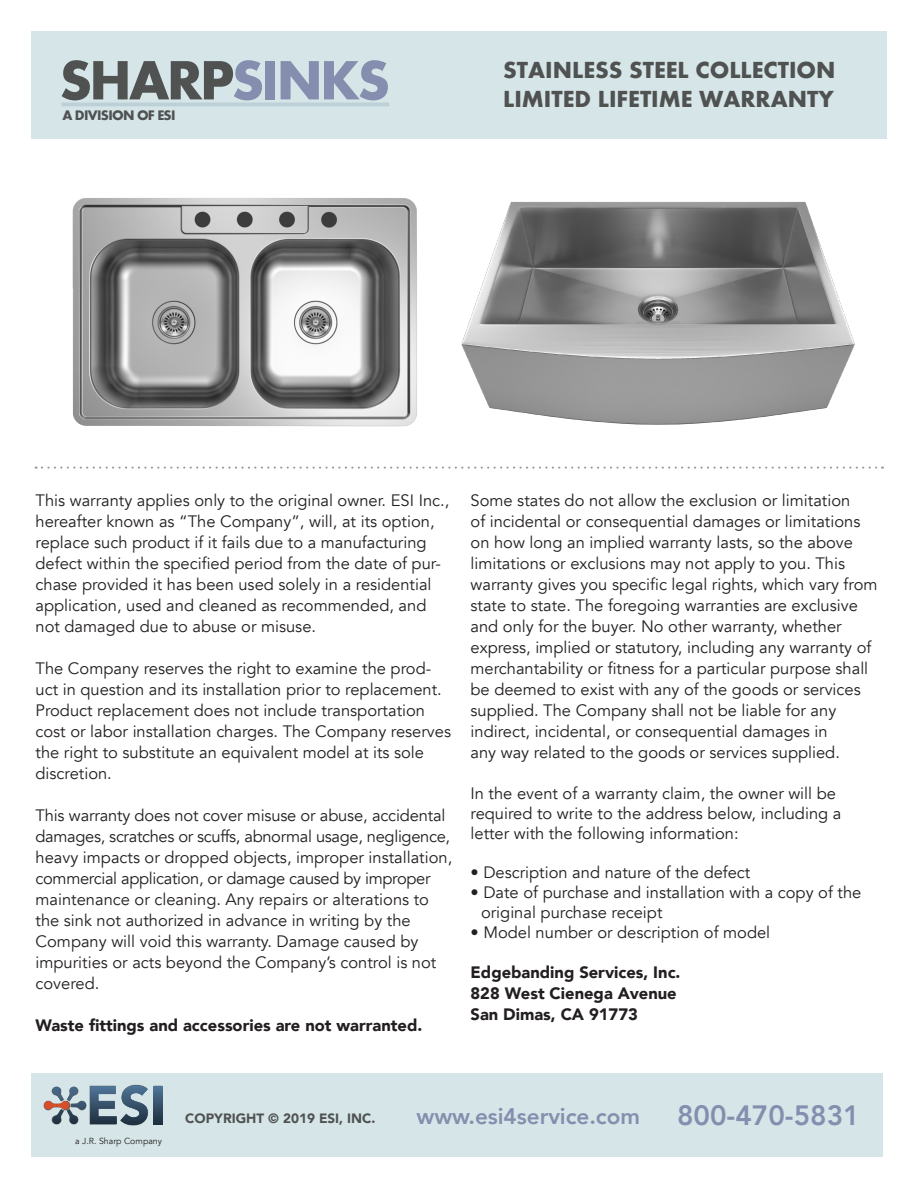
<style>
.page{position:relative;width:918px;height:1188px;background:#fff}
.page>*{position:absolute;margin:0;border:0;box-sizing:border-box;transform-origin:0 0}
.t1{font:700 57.45px "Aharoni";letter-spacing:-.05em;color:#505252}
.t2{font:800 27.9px "Avenir";color:#858eae}
.t3{font:700 24px/28.8px "Aharoni";color:#505252}
.t4{font:800 22.5px "Avenir";letter-spacing:-.005em;color:#858eae}
.t5{font:16.5px/21px "Avenir";color:#231f20}
.t6{font:900 16.5px "Avenir";color:#231f20}
.t7{font:700 14.25px "Aharoni";letter-spacing:-.05em;color:#505252}
.t8{font:900 13.5px "Avenir";color:#505252}
.t9{font:8.85px "Avenir";color:#231f20}
.s1{color:#858eae}
</style>
<div class="page">
<div style="left:31px;top:32px;width:856px;height:107px;background:#d6e6e8"></div>
<hr style="left:61px;top:103px;width:328px;height:3px;background:#bdcfd7">
<svg style="left:36px;top:467px;width:847px;height:2px"></svg>
<div style="left:31px;top:1074px;width:852px;height:83px;background:#d6e6e8"></div>
<img style="left:129px;top:1085px;width:34px;height:41px">
<svg style="left:154px;top:1086px;width:8px;height:38px"></svg>
<svg style="left:44px;top:1085px;width:104px;height:40px"></svg>
<img style="left:72px;top:198px;width:345px;height:229px">
<img style="left:461px;top:202px;width:394px;height:223px">
<p class="t1" style="left:59px;top:57px;width:332px">SHARP<span class="s1">SINKS</span></p>
<p class="t7" style="left:62px;top:110px;width:115px">A DIVISION OF ESI</p>
<p class="t3" style="left:503px;top:58px;width:334px">STAINLESS STEEL COLLECTION<br>LIMITED LIFETIME WARRANTY</p>
<p class="t5" style="left:36px;top:490px;width:415px">This warranty applies only to the original owner. ESI Inc., hereafter known as “The Company”, will, at its option, replace such product if it fails due to a manufacturing defect within the specified period from the date of pur&shy;chase provided it has been used solely in a residential application, used and cleaned as recommended, and not damaged due to abuse or misuse.</p>
<p class="t5" style="left:36px;top:658px;width:417px">The Company reserves the right to examine the prod&shy;uct in question and its installation prior to replacement.<br>Product replacement does not include transportation cost or labor installation charges. The Company reserves the right to substitute an equivalent model at its sole discretion.</p>
<p class="t5" style="left:36px;top:805px;width:418px">This warranty does not cover misuse or abuse, accidental damages, scratches or scuffs, abnormal usage, negligence, heavy impacts or dropped objects, improper installation, commercial application, or damage caused by improper maintenance or cleaning. Any repairs or alterations to the sink not authorized in advance in writing by the Company will void this warranty. Damage caused by impurities or acts beyond the Company’s control is not covered.</p>
<p class="t6" style="left:36px;top:1011px;width:388px">Waste fittings and accessories are not warranted.</p>
<p class="t5" style="left:471px;top:490px;width:408px">Some states do not allow the exclusion or limitation<br>of incidental or consequential damages or limitations on how long an implied warranty lasts, so the above limitations or exclusions may not apply to you. This warranty gives you specific legal rights, which vary from state to state. The foregoing warranties are exclusive and only for the buyer. No other warranty, whether express, implied or statutory, including any warranty of merchantability or fitness for a particular purpose shall be deemed to exist with any of the goods or services supplied. The Company shall not be liable for any indirect, incidental, or consequential damages in<br>any way related to the goods or services supplied.</p>
<p class="t5" style="left:471px;top:784px;width:372px;line-height:19.8px">In the event of a warranty claim, the owner will be required to write to the address below, including a letter with the following information:</p>
<p class="t5" style="left:471px;top:862px;width:281px">• Description and nature of the defect</p>
<p class="t5" style="left:481px;top:883px;width:382px;line-height:19.8px;text-indent:-10px">• Date of purchase and installation with a copy of the original purchase receipt</p>
<p class="t5" style="left:471px;top:922px;width:301px">• Model number or description of model</p>
<p class="t6" style="left:471px;top:959px;width:211px">Edgebanding Services, Inc.</p>
<p class="t6" style="left:471px;top:980px;width:208px">828 West Cienega Avenue</p>
<p class="t6" style="left:471px;top:1001px;width:169px">San Dimas, CA 91773</p>
<p class="t9" style="left:75px;top:1135px;width:88px">a J.R. Sharp Company</p>
<p class="t8" style="left:185px;top:1107px;width:192px">COPYRIGHT © 2019 ESI, INC.</p>
<p class="t4" style="left:417px;top:1099px;width:225px">www.esi4service.com</p>
<p class="t2" style="left:677px;top:1094px;width:184px">800-470-5831</p>
</div>
